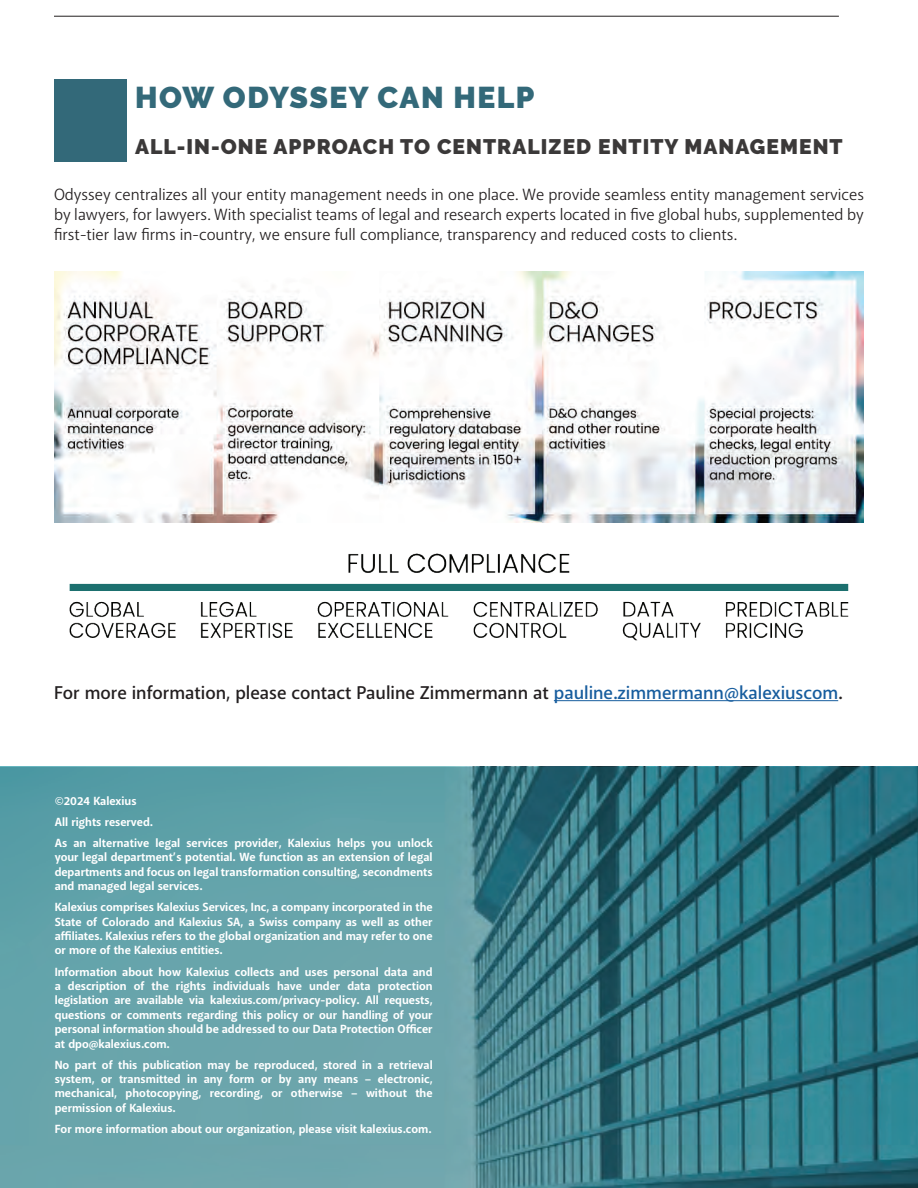
<style>
.page{position:relative;width:918px;height:1188px;background:#fff}
.page>*{position:absolute;margin:0;border:0;box-sizing:border-box;transform-origin:0 0}
.t1{font:900 30px "Raleway";letter-spacing:.05em;color:#336979}
.t2{font:900 21px "Raleway";letter-spacing:.05em;color:#3b3939}
.t3{font:600 18.75px "Akagi Pro";color:#231f20}
.t4{font:16.5px/19.8px "Akagi Pro";color:#231f20;text-align:justify}
.t5{font:700 12px/14.4px "Akagi Pro";color:#fff;text-align:justify}
.s1{color:#175d9e}
</style>
<div class="page">
<hr style="left:54px;top:16px;width:785px;height:1px;background:#231f20">
<svg style="left:0;top:767px;width:918px;height:421px;background:#4d8d97"></svg>
<div style="left:54px;top:79px;width:72px;height:82px;background:#336979"></div>
<hr style="left:554px;top:700px;width:284px;height:1px;background:#175d9e">
<img style="left:54px;top:271px;width:810px;height:251px">
<img style="left:69px;top:553px;width:780px;height:88px">
<h1 class="t1" style="left:135px;top:80px;width:401px">HOW ODYSSEY CAN HELP</h1>
<h2 class="t2" style="left:135px;top:135px;width:709px">ALL-IN-ONE APPROACH TO CENTRALIZED ENTITY MANAGEMENT</h2>
<p class="t4" style="left:54px;top:185px;width:812px">Odyssey centralizes all your entity management needs in one place. We provide seamless entity management services by lawyers, for lawyers. With specialist teams of legal and research experts located in five global hubs, supplemented by first-tier law firms in-country, we ensure full compliance, transparency and reduced costs to clients.</p>
<h3 class="t3" style="left:54px;top:681px;width:790px">For more information, please contact Pauline Zimmermann at <span class="s1">pauline.zimmermann@kalexiuscom</span>.</h3>
<p class="t5" style="left:55px;top:790px;width:380px;line-height:21.1px;text-align:left">©2024 Kalexius<br>All rights reserved.<br>As an alternative legal services provider, Kalexius helps you unlock</p>
<p class="t5" style="left:55px;top:850px;width:380px">your legal department’s potential. We function as an extension of legal departments and focus on legal transformation consulting, secondments and managed legal services.</p>
<p class="t5" style="left:55px;top:900px;width:380px">Kalexius comprises Kalexius Services, Inc, a company incorporated in the State of Colorado and Kalexius SA, a Swiss company as well as other affiliates. Kalexius refers to the global organization and may refer to one or more of the Kalexius entities.</p>
<p class="t5" style="left:55px;top:965px;width:380px">Information about how Kalexius collects and uses personal data and a description of the rights individuals have under data protection legislation are available via kalexius.com/privacy-policy. All requests, questions or comments regarding this policy or our handling of your personal information should be addressed to our Data Protection Officer at dpo@kalexius.com.</p>
<p class="t5" style="left:55px;top:1058px;width:380px">No part of this publication may be reproduced, stored in a retrieval system, or transmitted in any form or by any means – electronic, mechanical, photocopying, recording, or otherwise – without the permission of Kalexius.</p>
<p class="t5" style="left:55px;top:1122px;width:378px">For more information about our organization, please visit kalexius.com.</p>
</div>
